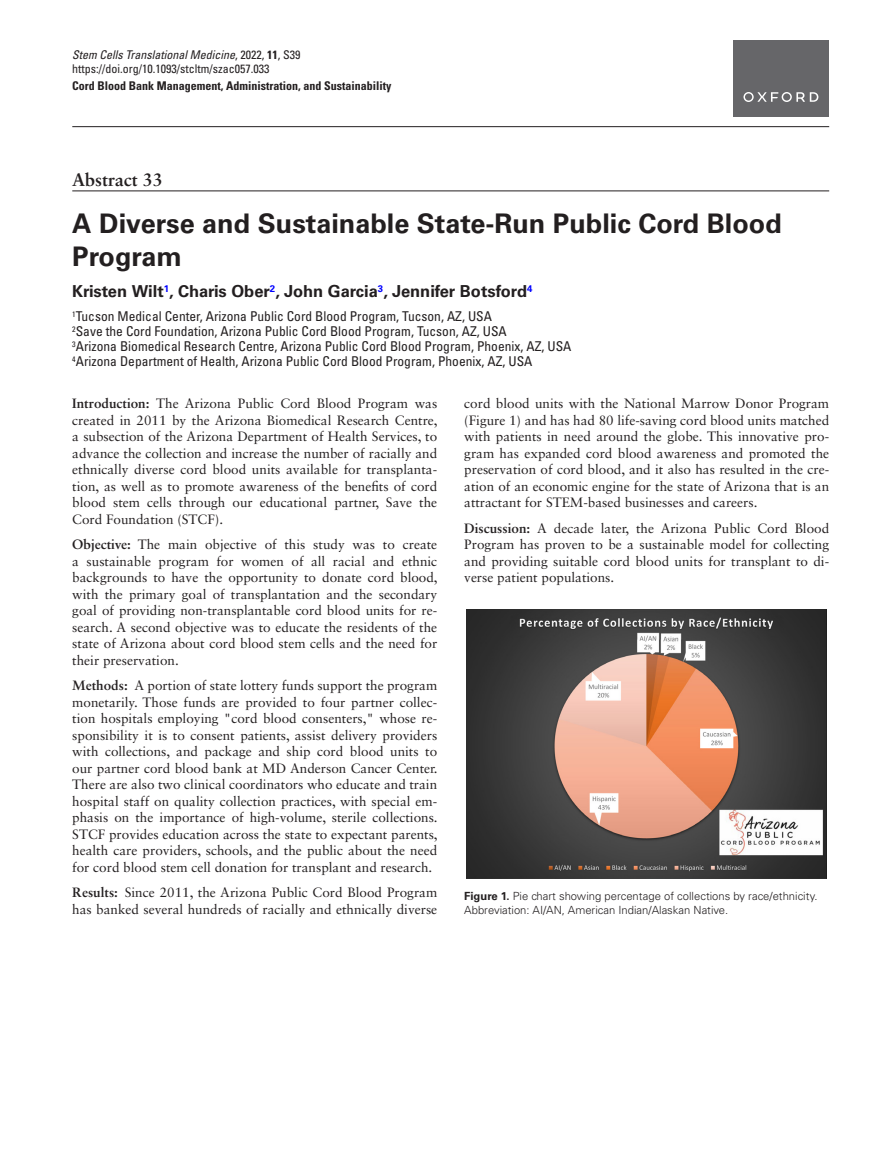
<style>
.page{position:relative;width:893px;height:1174px;background:#fff}
.page>*{position:absolute;margin:0;border:0;box-sizing:border-box;transform-origin:0 0}
.Abstract_TITLE{font:700 27px/33px "Univers LT Std";color:#231f20}
.Abstract_Head_Title{font:700 18px "Sabon LT Std";color:#231f20}
.Abstract_Authors{font:700 16.5px "Univers LT Std";color:#231f20}
.Abstract_Text{font:13.5px/16.5px "Sabon LT Std";color:#231f20;text-align:justify}
.Abstract_Affiliation{font:condensed 13.5px "Univers LT Std";color:#231f20}
.ArticleType{font:700 condensed 12px "Univers LT Std";color:#231f20}
.Journal_Header_Info{font:italic condensed 12px "Univers LT Std";color:#231f20}
.DOI{font:condensed 12px "Univers LT Std";color:#231f20}
.FigCapt{font:300 11.25px "Univers LT Std";color:#231f20}
.s1{font-style:normal}
.s2{font-weight:700;font-style:normal}
.s3{font-weight:700}
</style>
<div class="page">
<hr style="left:72px;top:126px;width:757px;height:1px;background:#231f20">
<div style="left:733px;top:40px;width:96px;height:76px;background:#666669"></div>
<svg style="left:743px;top:92px;width:75px;height:10px"></svg>
<hr style="left:72px;top:190px;width:757px;height:1px;background:#231f20">
<img style="left:467px;top:610px;width:360px;height:268px">
<p class="Journal_Header_Info" style="left:72px;top:47px;width:230px">Stem Cells Translational Medicine<span class="s1">, 2022,</span> <span class="s2">11</span><span class="s1">, S39</span></p>
<p class="DOI" style="left:72px;top:61px;width:199px">https://doi.org/10.1093/stcltm/szac057.033</p>
<p class="ArticleType" style="left:72px;top:79px;width:321px">Cord Blood Bank Management, Administration, and Sustainability</p>
<p class="Abstract_Head_Title" style="left:72px;top:169px;width:92px">Abstract 33</p>
<p class="Abstract_TITLE" style="left:72px;top:207px;width:711px">A Diverse and Sustainable State-Run Public Cord Blood<br>Program</p>
<p class="Abstract_Authors" style="left:72px;top:281px;width:462px">Kristen Wilt<sup>1</sup>, Charis Ober<sup>2</sup>, John Garcia<sup>3</sup>, Jennifer Botsford<sup>4</sup></p>
<p class="Abstract_Affiliation" style="left:72px;top:308px;width:421px"><sup>1</sup>Tucson Medical Center, Arizona Public Cord Blood Program, Tucson, AZ, USA</p>
<p class="Abstract_Affiliation" style="left:72px;top:323px;width:436px"><sup>2</sup>Save the Cord Foundation, Arizona Public Cord Blood Program, Tucson, AZ, USA</p>
<p class="Abstract_Affiliation" style="left:72px;top:338px;width:501px"><sup>3</sup>Arizona Biomedical Research Centre, Arizona Public Cord Blood Program, Phoenix, AZ, USA</p>
<p class="Abstract_Affiliation" style="left:72px;top:353px;width:462px"><sup>4</sup>Arizona Department of Health, Arizona Public Cord Blood Program, Phoenix, AZ, USA</p>
<p class="Abstract_Text" style="left:72px;top:395px;width:367px"><span class="s3">Introduction:</span> The Arizona Public Cord Blood Program was created in 2011 by the Arizona Biomedical Research Centre, a subsection of the Arizona Department of Health Services, to advance the collection and increase the number of racially and ethnically diverse cord blood units available for transplanta&shy;tion, as well as to promote awareness of the benefits of cord blood stem cells through our educational partner, Save the Cord Foundation (STCF).</p>
<p class="Abstract_Text" style="left:72px;top:536px;width:367px"><span class="s3">Objective:</span> The main objective of this study was to create a sustainable program for women of all racial and ethnic backgrounds to have the opportunity to donate cord blood, with the primary goal of transplantation and the secondary goal of providing non-transplantable cord blood units for re&shy;search. A second objective was to educate the residents of the state of Arizona about cord blood stem cells and the need for their preservation.</p>
<p class="Abstract_Text" style="left:72px;top:677px;width:367px"><span class="s3">Methods:</span> A portion of state lottery funds support the program monetarily. Those funds are provided to four partner collec&shy;tion hospitals employing "cord blood consenters," whose re&shy;sponsibility it is to consent patients, assist delivery providers with collections, and package and ship cord blood units to our partner cord blood bank at MD Anderson Cancer Center.<br>There are also two clinical coordinators who educate and train hospital staff on quality collection practices, with special em&shy;phasis on the importance of high-volume, sterile collections.<br>STCF provides education across the state to expectant parents, health care providers, schools, and the public about the need for cord blood stem cell donation for transplant and research.</p>
<p class="Abstract_Text" style="left:72px;top:884px;width:366px"><span class="s3">Results:</span> Since 2011, the Arizona Public Cord Blood Program has banked several hundreds of racially and ethnically diverse</p>
<p class="Abstract_Text" style="left:464px;top:395px;width:366px">cord blood units with the National Marrow Donor Program (Figure 1) and has had 80 life-saving cord blood units matched with patients in need around the globe. This innovative pro&shy;gram has expanded cord blood awareness and promoted the preservation of cord blood, and it also has resulted in the cre&shy;ation of an economic engine for the state of Arizona that is an attractant for STEM-based businesses and careers.</p>
<p class="Abstract_Text" style="left:464px;top:519px;width:366px"><span class="s3">Discussion:</span> A decade later, the Arizona Public Cord Blood Program has proven to be a sustainable model for collecting and providing suitable cord blood units for transplant to di&shy;verse patient populations.</p>
<p class="FigCapt" style="left:464px;top:889px;width:355px"><span class="s3">Figure 1.</span> Pie chart showing percentage of collections by race/ethnicity.</p>
<p class="FigCapt" style="left:464px;top:903px;width:266px">Abbreviation: AI/AN, American Indian/Alaskan Native.</p>
</div>
